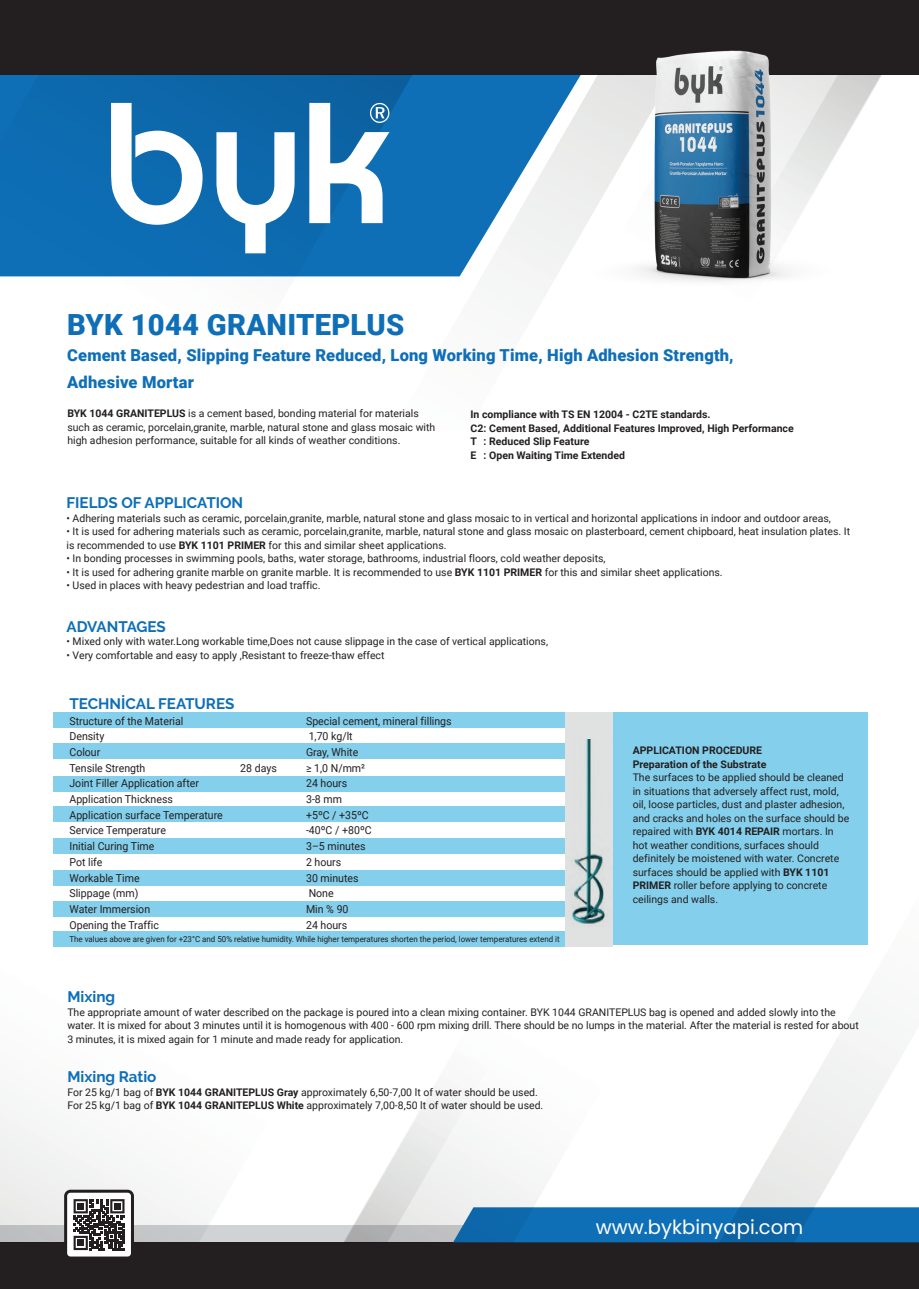
<style>
.page{position:relative;width:919px;height:1289px;background:#fff}
.page>*{position:absolute;margin:0;border:0;box-sizing:border-box;transform-origin:0 0}
.t1{font:900 29.1px "Roboto";letter-spacing:.01em;color:#0e6fb7}
.t2{font:19.5px "Poppins";color:#fff}
.t3{font:900 16.5px/26.2px "Roboto";letter-spacing:.01em;color:#0e6fb7}
.t4{font:700 15.15px "Raleway";color:#0e6fb7}
.t5{font:10.95px "Roboto";color:#231f20;scale:.96 1}
.t6{font:10.5px/13.5px "Roboto";color:#231f20}
.t7{font:700 10.5px/13.5px "Roboto";color:#231f20}
.t8{font:8.25px "Roboto";color:#231f20;scale:.96 1}
.s1{font-weight:700}
</style>
<div class="page">
<div style="left:0;top:1242px;width:918px;height:46px;background:#231f20"></div>
<svg style="left:636px;top:1207px;width:21px;height:35px"></svg>
<svg style="left:657px;top:887px;width:261px;height:355px"></svg>
<svg style="left:310px;top:1086px;width:326px;height:156px"></svg>
<svg style="left:0;top:946px;width:301px;height:296px"></svg>
<div style="left:0;top:0;width:918px;height:75px;background:#231f20"></div>
<svg style="left:415px;top:75px;width:154px;height:221px"></svg>
<svg style="left:854px;top:75px;width:28px;height:48px"></svg>
<svg style="left:0;top:75px;width:415px;height:202px;background:#0e6bb0"></svg>
<svg style="left:111px;top:103px;width:91px;height:122px"></svg>
<svg style="left:216px;top:132px;width:78px;height:121px"></svg>
<svg style="left:309px;top:103px;width:80px;height:120px"></svg>
<svg style="left:64px;top:1189px;width:70px;height:68px"></svg>
<img style="left:569px;top:50px;width:285px;height:232px">
<div style="left:612px;top:712px;width:255px;height:233px;background:#84cfeb"></div>
<div style="left:53px;top:712px;width:515px;height:15px;background:#84cfeb"></div>
<div style="left:53px;top:743px;width:515px;height:15px;background:#84cfeb"></div>
<div style="left:53px;top:776px;width:515px;height:15px;background:#84cfeb"></div>
<div style="left:53px;top:806px;width:515px;height:16px;background:#84cfeb"></div>
<div style="left:53px;top:838px;width:515px;height:15px;background:#84cfeb"></div>
<div style="left:53px;top:870px;width:515px;height:15px;background:#84cfeb"></div>
<div style="left:53px;top:901px;width:515px;height:16px;background:#84cfeb"></div>
<div style="left:53px;top:931px;width:515px;height:15px;background:#84cfeb"></div>
<div style="left:565px;top:712px;width:47px;height:234px;background:#e0e2e1"></div>
<img style="left:572px;top:739px;width:34px;height:185px">
<h1 class="t1" style="left:67px;top:304px;width:338px">BYK 1044 GRANITEPLUS</h1>
<h3 class="t3" style="left:67px;top:341px;width:668px">Cement Based, Slipping Feature Reduced, Long Working Time, High Adhesion Strength,<br>Adhesive Mortar</h3>
<p class="t6" style="left:67px;top:406px;width:369px"><span class="s1">BYK 1044 GRANITEPLUS</span> is a cement based, bonding material for materials such as ceramic, porcelain,granite, marble, natural stone and glass mosaic with high adhesion performance, suitable for all kinds of weather conditions.</p>
<p class="t7" style="left:470px;top:407px;width:325px">In compliance with TS EN 12004 - C2TE standards.<br>C2 : Cement Based, Additional Features Improved, High Performance T : Reduced Slip Feature<br>E : Open Waiting Time Extended</p>
<h3 class="t4" style="left:66px;top:494px;width:178px">FIELDS OF APPLICATION</h3>
<p class="t6" style="left:66px;top:510px;width:765px">• Adhering materials such as ceramic, porcelain,granite, marble, natural stone and glass mosaic to in vertical and horizontal applications in indoor and outdoor areas,</p>
<p class="t6" style="left:66px;top:524px;width:785px">• It is used for adhering materials such as ceramic, porcelain,granite, marble, natural stone and glass mosaic on plasterboard, cement chipboard, heat insulation plates. It is recommended to use <span class="s1">BYK 1101 PRIMER</span> for this and similar sheet applications.</p>
<p class="t6" style="left:66px;top:551px;width:540px">• In bonding processes in swimming pools, baths, water storage, bathrooms, industrial floors, cold weather deposits,</p>
<p class="t6" style="left:66px;top:564px;width:657px">• It is used for adhering granite marble on granite marble. It is recommended to use <span class="s1">BYK 1101 PRIMER</span> for this and similar sheet applications.</p>
<p class="t6" style="left:66px;top:578px;width:255px">• Used in places with heavy pedestrian and load traffic.</p>
<h3 class="t4" style="left:66px;top:618px;width:101px">ADVANTAGES</h3>
<p class="t6" style="left:66px;top:634px;width:483px">• Mixed only with water.Long workable time,Does not cause slippage in the case of vertical applications,</p>
<p class="t6" style="left:66px;top:648px;width:319px">• Very comfortable and easy to apply ,Resistant to freeze-thaw effect</p>
<h3 class="t4" style="left:69px;top:695px;width:166px">TECHNİCAL FEATURES</h3>
<p class="t5" style="left:69px;top:713px;width:120px">Structure of the Material</p>
<p class="t5" style="left:306px;top:713px;width:153px">Special cement, mineral fillings</p>
<p class="t5" style="left:69px;top:728px;width:38px">Density</p>
<p class="t5" style="left:308px;top:728px;width:47px">1,70 kg/lt</p>
<p class="t5" style="left:69px;top:744px;width:34px">Colour</p>
<p class="t5" style="left:306px;top:744px;width:56px">Gray, White</p>
<p class="t5" style="left:69px;top:760px;width:81px">Tensile Strength</p>
<p class="t5" style="left:240px;top:760px;width:40px">28 days</p>
<p class="t5" style="left:306px;top:760px;width:63px">≥ 1,0 N/mm²</p>
<p class="t5" style="left:69px;top:775px;width:136px">Joint Filler Application after</p>
<p class="t5" style="left:306px;top:775px;width:44px">24 hours</p>
<p class="t5" style="left:69px;top:791px;width:109px">Application Thickness</p>
<p class="t5" style="left:306px;top:791px;width:39px">3-8 mm</p>
<p class="t5" style="left:69px;top:807px;width:161px">Application surface Temperature</p>
<p class="t5" style="left:306px;top:807px;width:67px">+5ºC / +35ºC</p>
<p class="t5" style="left:69px;top:822px;width:102px">Service Temperature</p>
<p class="t5" style="left:306px;top:822px;width:70px">-40ºC / +80ºC</p>
<p class="t5" style="left:69px;top:838px;width:90px">Initial Curing Time</p>
<p class="t5" style="left:306px;top:838px;width:63px">3–5 minutes</p>
<p class="t5" style="left:69px;top:854px;width:36px">Pot life</p>
<p class="t5" style="left:306px;top:854px;width:38px">2 hours</p>
<p class="t5" style="left:69px;top:870px;width:75px">Workable Time</p>
<p class="t5" style="left:306px;top:870px;width:56px">30 minutes</p>
<p class="t5" style="left:69px;top:885px;width:73px">Slippage (mm)</p>
<p class="t5" style="left:308px;top:885px;width:28px">None</p>
<p class="t5" style="left:69px;top:901px;width:86px">Water Immersion</p>
<p class="t5" style="left:306px;top:901px;width:46px">Min % 90</p>
<p class="t5" style="left:69px;top:917px;width:95px">Opening the Traffic</p>
<p class="t5" style="left:306px;top:917px;width:44px">24 hours</p>
<p class="t8" style="left:69px;top:933px;width:512px">The values above are given for +23°C and 50% relative humidity. While higher temperatures shorten the period, lower temperatures extend it</p>
<p class="t7" style="left:632px;top:743px;width:135px">APPLICATION PROCEDURE<br>Preparation of the Substrate</p>
<p class="t6" style="left:632px;top:770px;width:218px">The surfaces to be applied should be cleaned in situations that adversely affect rust, mold, oil, loose particles, dust and plaster adhesion, and cracks and holes on the surface should be repaired with <span class="s1">BYK 4014 REPAIR</span> mortars. In hot weather conditions, surfaces should definitely be moistened with water. Concrete surfaces should be applied with <span class="s1">BYK 1101<br>PRIMER</span> roller before applying to concrete ceilings and walls.</p>
<h3 class="t4" style="left:67px;top:988px;width:49px">Mixing</h3>
<p class="t6" style="left:67px;top:1004px;width:792px">The appropriate amount of water described on the package is poured into a clean mixing container. BYK 1044 GRANITEPLUS bag is opened and added slowly into the water. It is mixed for about 3 minutes until it is homogenous with 400 - 600 rpm mixing drill. There should be no lumps in the material. After the material is rested for about<br>3 minutes, it is mixed again for 1 minute and made ready for application.</p>
<h3 class="t4" style="left:67px;top:1068px;width:91px">Mixing Ratio</h3>
<p class="t6" style="left:67px;top:1084px;width:477px">For 25 kg/1 bag of <span class="s1">BYK 1044 GRANITEPLUS Gray</span> approximately 6,50-7,00 lt of water should be used.<br>For 25 kg/1 bag of <span class="s1">BYK 1044 GRANITEPLUS White</span> approximately 7,00-8,50 lt of water should be used.</p>
<h2 class="t2" style="left:595px;top:1215px;width:209px">www.bykbinyapi.com</h2>
</div>
